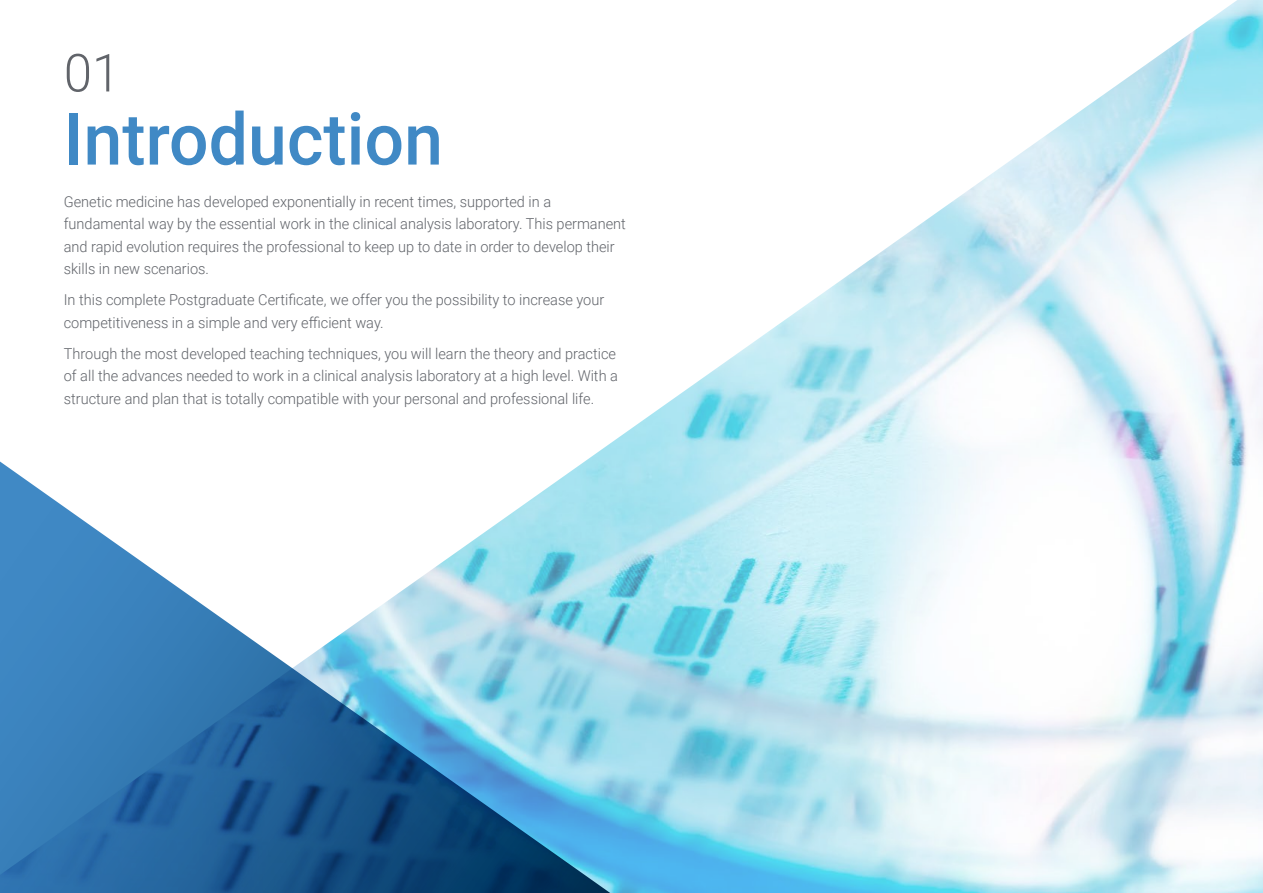
<style>
.page{position:relative;width:1263px;height:893px;background:#fff}
.page>*{position:absolute;margin:0;border:0;box-sizing:border-box;transform-origin:0 0}
.t1{font:500 72px "Roboto";color:#4089c5}
.t2{font:300 52.5px "Roboto";color:#61646a}
.t3{font:300 15px/22.5px "Roboto";color:#61646a}
</style>
<div class="page">
<img style="left:607px;top:0;width:656px;height:893px">
<svg style="left:0;top:446px;width:640px;height:447px"></svg>
<h2 class="t2" style="left:64px;top:36px;width:58px">01</h2>
<h1 class="t1" style="left:64px;top:89px;width:381px">Introduction</h1>
<p class="t3" style="left:64px;top:190px;width:564px">Genetic medicine has developed exponentially in recent times, supported in a fundamental way by the essential work in the clinical analysis laboratory. This permanent and rapid evolution requires the professional to keep up to date in order to develop their skills in new scenarios.</p>
<p class="t3" style="left:64px;top:288px;width:542px">In this complete Postgraduate Certificate, we offer you the possibility to increase your competitiveness in a simple and very efficient way.</p>
<p class="t3" style="left:64px;top:342px;width:556px">Through the most developed teaching techniques, you will learn the theory and practice of all the advances needed to work in a clinical analysis laboratory at a high level. With a structure and plan that is totally compatible with your personal and professional life.</p>
</div>
